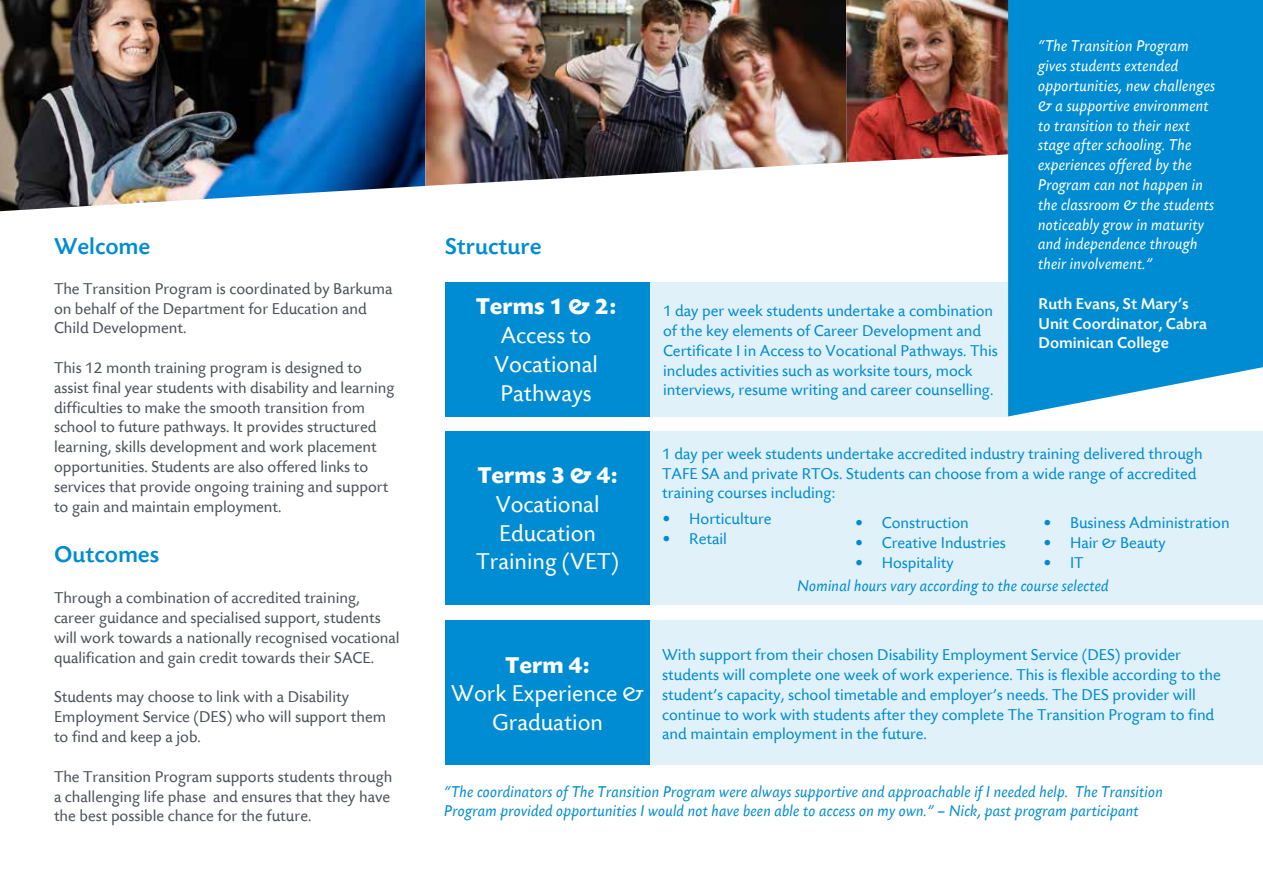
<style>
.page{position:relative;width:1263px;height:893px;background:#fff}
.page>*{position:absolute;margin:0;border:0;box-sizing:border-box;transform-origin:0 0}
.t1{font:24px/28.8px "Today SB";color:#fff;text-align:center}
.t2{font:500 24px "Today SB";color:#008cd2}
.t3{font:700 24px "Today SB";color:#fff}
.t4{font:16.5px/19.8px "Today SB";color:#4d525a}
.t5{font:16.5px/19.8px "Today SB";color:#008cd2}
.t6{font:italic 16.5px/19.8px "Today SB";color:#fff}
.t7{font:italic 16.5px/19.8px "Today SB";color:#008cd2}
.t8{font:500 16.5px/19.8px "Today SB";color:#fff}
</style>
<div class="page">
<div style="left:648px;top:620px;width:615px;height:145px;background:#e1f1f9"></div>
<div style="left:648px;top:282px;width:360px;height:134px;background:#e1f1f9"></div>
<div style="left:645px;top:431px;width:618px;height:173px;background:#e1f1f9"></div>
<img style="left:0;top:0;width:425px;height:211px">
<img style="left:425px;top:0;width:421px;height:186px">
<img style="left:846px;top:0;width:162px;height:162px">
<div style="left:445px;top:282px;width:204px;height:134px;background:#008cd2"></div>
<div style="left:445px;top:431px;width:204px;height:173px;background:#008cd2"></div>
<div style="left:445px;top:620px;width:204px;height:145px;background:#008cd2"></div>
<div style="left:1008px;top:0;width:255px;height:416px;background:#008cd2"></div>
<h1 class="t2" style="left:54px;top:234px;width:98px">Welcome</h1>
<p class="t4" style="left:54px;top:279px;width:340px">The Transition Program is coordinated by Barkuma on behalf of the Department for Education and<br>Child Development.</p>
<p class="t4" style="left:54px;top:358px;width:342px">This 12 month training program is designed to assist final year students with disability and learning difficulties to make the smooth transition from school to future pathways. It provides structured learning, skills development and work placement opportunities. Students are also offered links to services that provide ongoing training and support to gain and maintain employment.</p>
<h1 class="t2" style="left:54px;top:542px;width:107px">Outcomes</h1>
<p class="t4" style="left:54px;top:589px;width:347px">Through a combination of accredited training, career guidance and specialised support, students will work towards a nationally recognised vocational qualification and gain credit towards their SACE.</p>
<p class="t4" style="left:54px;top:688px;width:333px">Students may choose to link with a Disability<br>Employment Service (DES) who will support them to find and keep a job.</p>
<p class="t4" style="left:54px;top:767px;width:340px">The Transition Program supports students through a challenging life phase and ensures that they have the best possible chance for the future.</p>
<h1 class="t2" style="left:445px;top:233px;width:98px">Structure</h1>
<h1 class="t3" style="left:476px;top:294px;width:141px">Terms 1 &amp; 2:</h1>
<h1 class="t1" style="left:494px;top:322px;width:105px;text-align:left">Access to<br>Vocational<br>Pathways</h1>
<h1 class="t3" style="left:478px;top:462px;width:141px">Terms 3 &amp; 4:</h1>
<h1 class="t1" style="left:476px;top:490px;width:144px">Vocational<br>Education<br>Training (VET)</h1>
<p class="t5" style="left:663px;top:302px;width:336px">1 day per week students undertake a combination of the key elements of Career Development and Certificate I in Access to Vocational Pathways. This includes activities such as worksite tours, mock interviews, resume writing and career counselling.</p>
<p class="t6" style="left:1038px;top:37px;width:179px">“The Transition Program gives students extended opportunities, new challenges &amp; a supportive environment to transition to their next stage after schooling. The experiences offered by the<br>Program can not happen in the classroom &amp; the students noticeably grow in maturity and independence through their involvement.”</p>
<p class="t8" style="left:1038px;top:294px;width:170px">Ruth Evans, St Mary’s<br>Unit Coordinator, Cabra<br>Dominican College</p>
<p class="t5" style="left:662px;top:444px;width:542px">1 day per week students undertake accredited industry training delivered through<br>TAFE SA and private RTOs. Students can choose from a wide range of accredited training courses including:</p>
<p class="t5" style="left:662px;top:510px;width:111px">• Horticulture</p>
<p class="t5" style="left:662px;top:529px;width:66px">• Retail</p>
<p class="t5" style="left:1043px;top:513px;width:188px">• Business Administration</p>
<p class="t5" style="left:1043px;top:533px;width:124px">• Hair &amp; Beauty</p>
<p class="t5" style="left:1043px;top:553px;width:42px">• IT</p>
<p class="t7" style="left:798px;top:576px;width:313px">Nominal hours vary according to the course selected</p>
<p class="t5" style="left:855px;top:513px;width:116px">• Construction</p>
<p class="t5" style="left:855px;top:533px;width:153px">• Creative Industries</p>
<p class="t5" style="left:855px;top:553px;width:101px">• Hospitality</p>
<h1 class="t3" style="left:506px;top:652px;width:85px">Term 4:</h1>
<h1 class="t1" style="left:451px;top:680px;width:194px">Work Experience &amp;<br>Graduation</h1>
<p class="t5" style="left:662px;top:646px;width:560px">With support from their chosen Disability Employment Service (DES) provider students will complete one week of work experience. This is flexible according to the student’s capacity, school timetable and employer’s needs. The DES provider will continue to work with students after they complete The Transition Program to find and maintain employment in the future.</p>
<p class="t7" style="left:445px;top:782px;width:720px">“The coordinators of The Transition Program were always supportive and approachable if I needed help. The Transition<br>Program provided opportunities I would not have been able to access on my own.” – Nick, past program participant</p>
</div>
